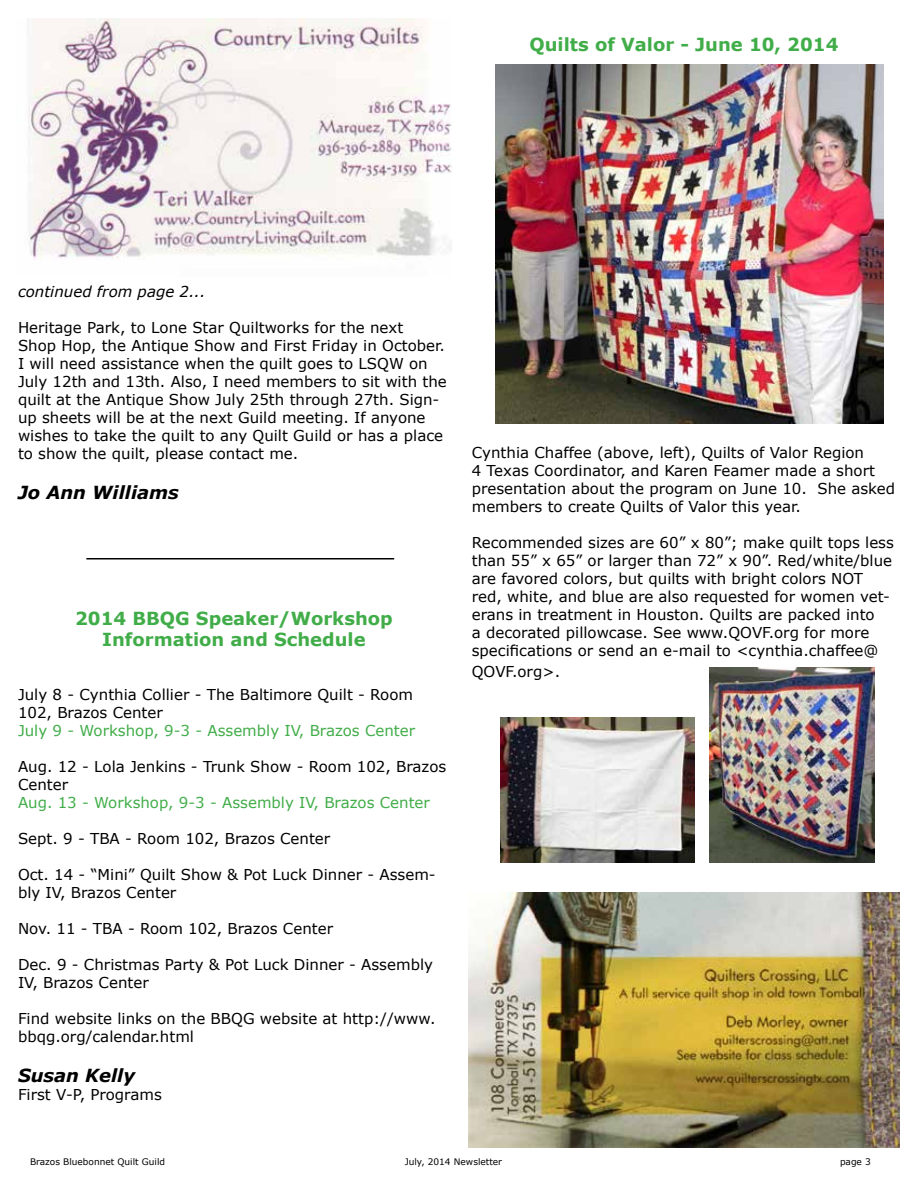
<style>
.page{position:relative;width:918px;height:1188px;background:#fff}
.page>*{position:absolute;margin:0;border:0;box-sizing:border-box;transform-origin:0 0}
.t1{font:700 18px/21.6px "Verdana";color:#41ad49;text-align:center}
.t2{font:italic 700 18px "Verdana";color:#000}
.t3{font:15px/18px "Verdana";color:#000}
.t4{font:15px "Verdana";color:#41ad49}
.t5{font:italic 15px "Verdana";color:#000}
.t6{font:9px "Verdana";color:#000}
</style>
<div class="page">
<img style="left:26px;top:18px;width:425px;height:242px">
<img style="left:469px;top:892px;width:431px;height:255px">
<hr style="left:86px;top:558px;width:308px;height:2px;background:#000">
<img style="left:495px;top:64px;width:389px;height:359px">
<img style="left:709px;top:668px;width:166px;height:194px">
<img style="left:500px;top:717px;width:195px;height:145px">
<p class="t1" style="left:530px;top:33px;width:310px">Quilts of Valor - June 10, 2014</p>
<p class="t5" style="left:18px;top:281px;width:189px">continued from page 2...</p>
<p class="t3" style="left:18px;top:319px;width:430px">Heritage Park, to Lone Star Quiltworks for the next<br>Shop Hop, the Antique Show and First Friday in October.<br>I will need assistance when the quilt goes to LSQW on July 12th and 13th. Also, I need members to sit with the quilt at the Antique Show July 25th through 27th. Sign&shy;up sheets will be at the next Guild meeting. If anyone wishes to take the quilt to any Quilt Guild or has a place to show the quilt, please contact me.</p>
<p class="t2" style="left:18px;top:480px;width:162px">Jo Ann Williams</p>
<p class="t1" style="left:75px;top:607px;width:319px">2014 BBQG Speaker/Workshop<br>Information and Schedule</p>
<p class="t3" style="left:18px;top:686px;width:397px">July 8 - Cynthia Collier - The Baltimore Quilt - Room<br>102, Brazos Center</p>
<p class="t4" style="left:18px;top:721px;width:399px">July 9 - Workshop, 9-3 - Assembly IV, Brazos Center</p>
<p class="t3" style="left:18px;top:758px;width:430px">Aug. 12 - Lola Jenkins - Trunk Show - Room 102, Brazos<br>Center</p>
<p class="t4" style="left:18px;top:793px;width:413px">Aug. 13 - Workshop, 9-3 - Assembly IV, Brazos Center</p>
<p class="t3" style="left:18px;top:830px;width:314px">Sept. 9 - TBA - Room 102, Brazos Center</p>
<p class="t3" style="left:18px;top:866px;width:419px">Oct. 14 - “Mini” Quilt Show &amp; Pot Luck Dinner - Assem&shy;bly IV, Brazos Center</p>
<p class="t3" style="left:18px;top:920px;width:317px">Nov. 11 - TBA - Room 102, Brazos Center</p>
<p class="t3" style="left:18px;top:956px;width:417px">Dec. 9 - Christmas Party &amp; Pot Luck Dinner - Assembly<br>IV, Brazos Center</p>
<p class="t3" style="left:18px;top:1010px;width:419px">Find website links on the BBQG website at http://www. bbqg.org/calendar.html</p>
<p class="t2" style="left:18px;top:1063px;width:119px">Susan Kelly</p>
<p class="t3" style="left:18px;top:1085px;width:145px">First V-P, Programs</p>
<p class="t3" style="left:472px;top:443px;width:425px">Cynthia Chaffee (above, left), Quilts of Valor Region<br>4 Texas Coordinator, and Karen Feamer made a short presentation about the program on June 10. She asked members to create Quilts of Valor this year.</p>
<p class="t3" style="left:472px;top:533px;width:424px">Recommended sizes are 60” x 80”; make quilt tops less than 55” x 65” or larger than 72” x 90”. Red/white/blue are favored colors, but quilts with bright colors NOT red, white, and blue are also requested for women vet&shy;erans in treatment in Houston. Quilts are packed into<br>a decorated pillowcase. See www.QOVF.org for more specifications or send an e-mail to &lt;cynthia.chaffee@</p>
<p class="t3" style="left:472px;top:663px;width:90px">QOVF.org&gt;.</p>
<p class="t6" style="left:30px;top:1156px;width:137px">Brazos Bluebonnet Quilt Guild</p>
<p class="t6" style="left:405px;top:1156px;width:99px">July, 2014 Newsletter</p>
<p class="t6" style="left:840px;top:1156px;width:32px">page 3</p>
</div>
